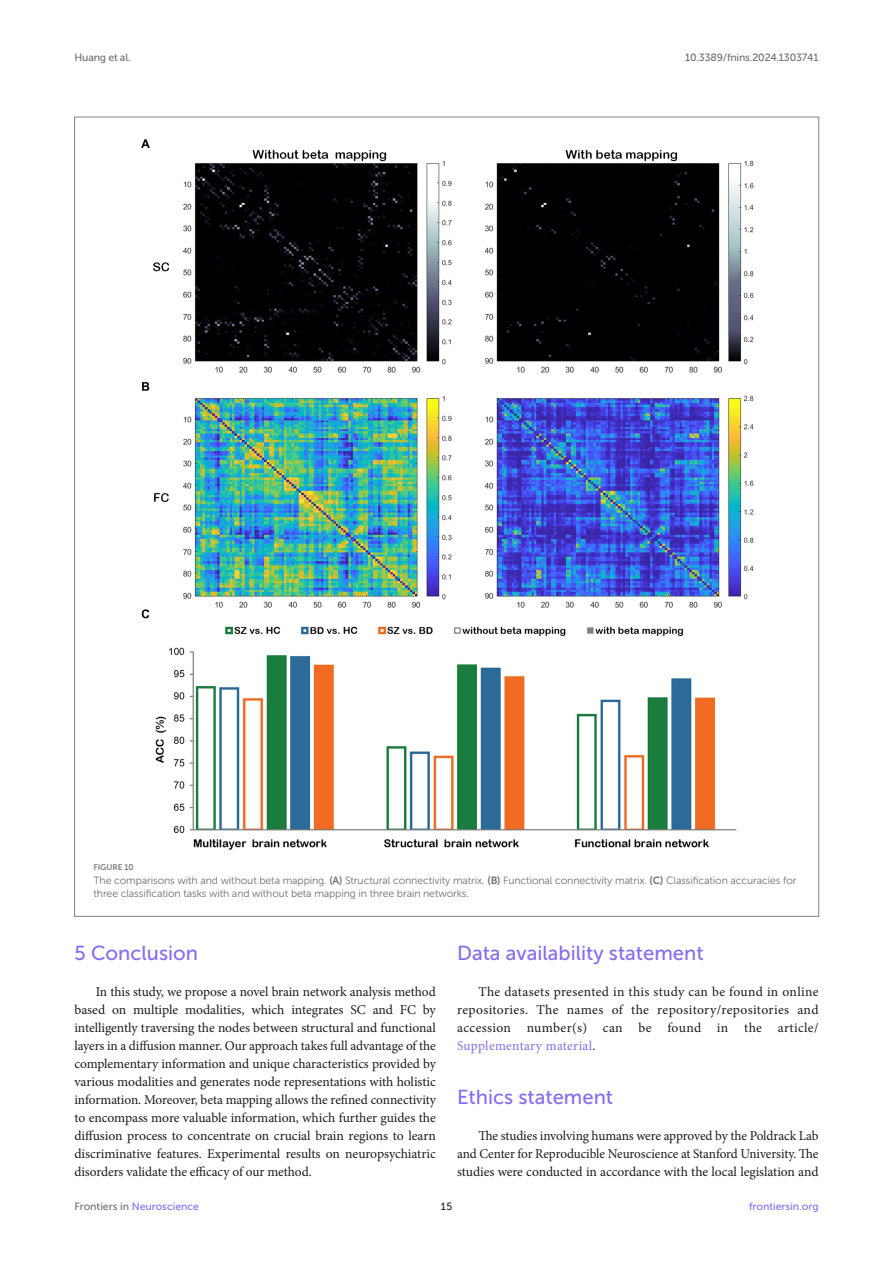
<style>
.page{position:relative;width:893px;height:1263px;background:#fff}
.page>*{position:absolute;margin:0;border:0;box-sizing:border-box;transform-origin:0 0}
.HEAD_1{font:20.25px "Museo Sans 500";color:#856df0}
.TEXT_FLUSH{font:13.5px/18px "Minion Pro";color:#1b1c1b;text-align:justify}
.FIG_LEG{font:10.5px/13.5px "Museo Sans 300";letter-spacing:-.01em;color:#706f70}
.t1{font:10.5px "Museo Sans 500";color:#856df0}
.t2{font:10.5px "Museo Sans 500";letter-spacing:-.015em;color:#706f70}
.t3{font:10.5px "Museo Sans 500";color:#1b1c1b}
.FIG_HD{font:8.25px "Museo Sans 700";letter-spacing:-.01em;color:#7e7f7f}
.s1{font-family:"Museo Sans 700"}
.s2{color:#856df0}
.s3{color:#706f70}
</style>
<div class="page">
<img style="left:141px;top:139px;width:613px;height:711px">
<p class="t2" style="left:74px;top:51px;width:58px">Huang et al.</p>
<p class="t2" style="left:685px;top:51px;width:135px">10.3389/fnins.2024.1303741</p>
<p class="FIG_HD" style="left:94px;top:863px;width:42px">FIGURE 10</p>
<p class="FIG_LEG" style="left:94px;top:874px;width:705px">The comparisons with and without beta mapping. <span class="s1">(A)</span> Structural connectivity matrix. <span class="s1">(B)</span> Functional connectivity matrix. <span class="s1">(C)</span> Classification accuracies for three classification tasks with and without beta mapping in three brain networks.</p>
<p class="HEAD_1" style="left:74px;top:942px;width:125px">5 Conclusion</p>
<p class="TEXT_FLUSH" style="left:74px;top:983px;width:363px;text-indent:21px">In this study, we propose a novel brain network analysis method based on multiple modalities, which integrates SC and FC by intelligently traversing the nodes between structural and functional layers in a diffusion manner. Our approach takes full advantage of the complementary information and unique characteristics provided by various modalities and generates node representations with holistic information. Moreover, beta mapping allows the refined connectivity to encompass more valuable information, which further guides the diffusion process to concentrate on crucial brain regions to learn discriminative features. Experimental results on neuropsychiatric disorders validate the efficacy of our method.</p>
<p class="HEAD_1" style="left:457px;top:942px;width:248px">Data availability statement</p>
<p class="TEXT_FLUSH" style="left:457px;top:983px;width:363px;text-indent:21px">The datasets presented in this study can be found in online repositories. The names of the repository/repositories and accession number(s) can be found in the article/ <span class="s2">Supplementary material</span>.</p>
<p class="HEAD_1" style="left:457px;top:1086px;width:158px">Ethics statement</p>
<p class="TEXT_FLUSH" style="left:457px;top:1127px;width:363px;text-indent:21px">The studies involving humans were approved by the Poldrack Lab and Center for Reproducible Neuroscience at Stanford University. The studies were conducted in accordance with the local legislation and</p>
<p class="t1" style="left:74px;top:1200px;width:126px"><span class="s3">Frontiers in</span> Neuroscience</p>
<p class="t3" style="left:441px;top:1200px;width:13px">15</p>
<p class="t1" style="left:749px;top:1200px;width:71px">frontiersin.org</p>
</div>
